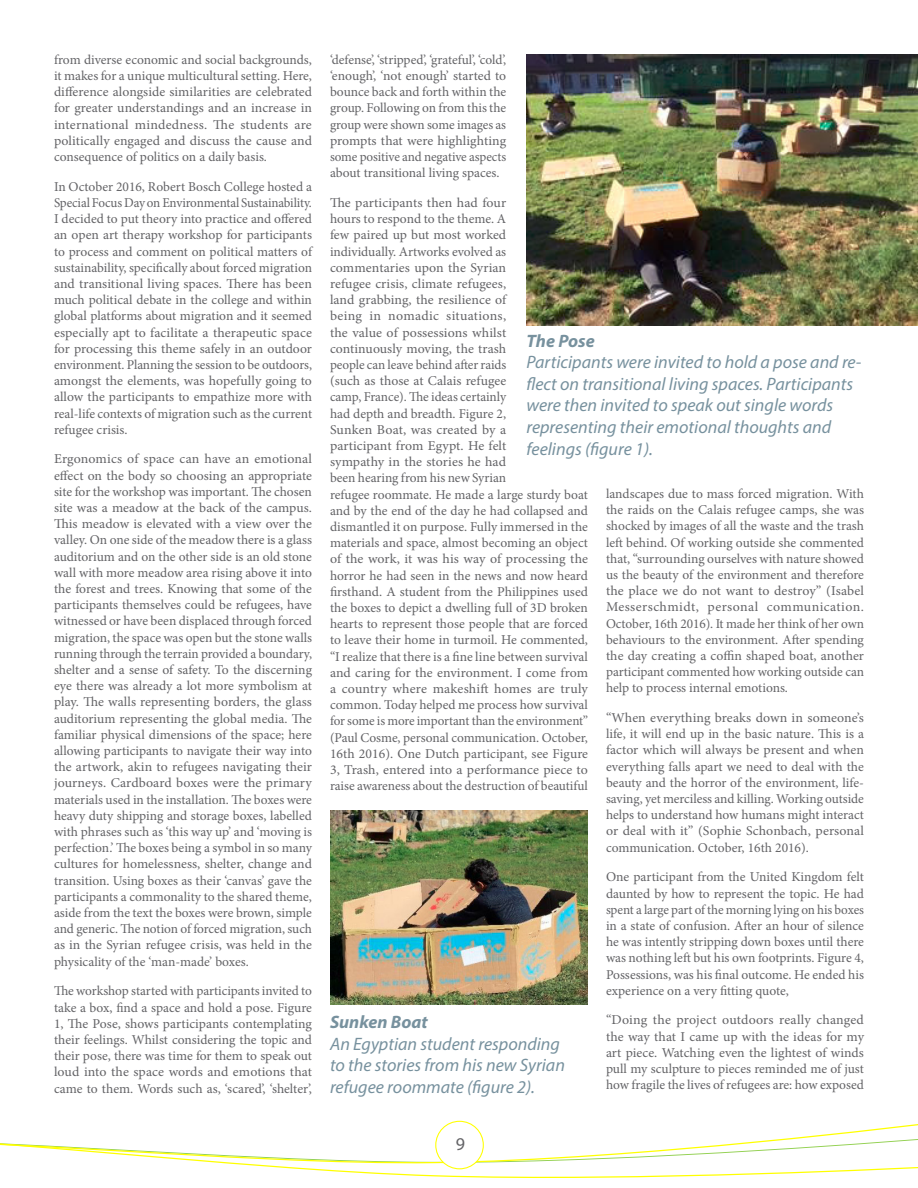
<style>
.page{position:relative;width:918px;height:1188px;background:#fff}
.page>*{position:absolute;margin:0;border:0;box-sizing:border-box;transform-origin:0 0}
.t1{font:italic 18px/21.6px "Myriad Pro";color:#77919e}
.t2{font:italic 700 18px "Myriad Pro";color:#77919e}
.t3{font:18px "Myriad Pro";color:#636366}
.body_text{font:13.5px/16.2px "Minion Pro";color:#636366;text-align:justify}
</style>
<div class="page">
<svg style="left:0;top:1120px;width:918px;height:58px"></svg>
<div style="left:436px;top:1121px;width:47px;height:48px;background:#fff;border-radius:50%"></div>
<div style="left:435px;top:1121px;width:49px;height:48px;border:1px solid #ff0;border-radius:50%"></div>
<img style="left:526px;top:54px;width:392px;height:272px">
<img style="left:330px;top:811px;width:258px;height:194px">
<p class="body_text" style="left:54px;top:51px;width:260px">from diverse economic and social backgrounds, it makes for a unique multicultural setting. Here, difference alongside similarities are celebrated for greater understandings and an increase in international mindedness. The students are politically engaged and discuss the cause and consequence of politics on a daily basis.</p>
<p class="body_text" style="left:54px;top:178px;width:260px">In October 2016, Robert Bosch College hosted a Special Focus Day on Environmental Sustainability.<br>I decided to put theory into practice and offered an open art therapy workshop for participants to process and comment on political matters of sustainability, specifically about forced migration and transitional living spaces. There has been much political debate in the college and within global platforms about migration and it seemed especially apt to facilitate a therapeutic space for processing this theme safely in an outdoor environment. Planning the session to be outdoors, amongst the elements, was hopefully going to allow the participants to empathize more with real-life contexts of migration such as the current refugee crisis.</p>
<p class="body_text" style="left:54px;top:451px;width:260px">Ergonomics of space can have an emotional effect on the body so choosing an appropriate site for the workshop was important. The chosen site was a meadow at the back of the campus.<br>This meadow is elevated with a view over the valley. On one side of the meadow there is a glass auditorium and on the other side is an old stone wall with more meadow area rising above it into the forest and trees. Knowing that some of the participants themselves could be refugees, have witnessed or have been displaced through forced migration, the space was open but the stone walls running through the terrain provided a boundary, shelter and a sense of safety. To the discerning eye there was already a lot more symbolism at play. The walls representing borders, the glass auditorium representing the global media. The familiar physical dimensions of the space; here allowing participants to navigate their way into the artwork, akin to refugees navigating their journeys. Cardboard boxes were the primary materials used in the installation. The boxes were heavy duty shipping and storage boxes, labelled with phrases such as ‘this way up’ and ‘moving is perfection.’ The boxes being a symbol in so many cultures for homelessness, shelter, change and transition. Using boxes as their ‘canvas’ gave the participants a commonality to the shared theme, aside from the text the boxes were brown, simple and generic. The notion of forced migration, such as in the Syrian refugee crisis, was held in the physicality of the ‘man-made’ boxes.</p>
<p class="body_text" style="left:54px;top:983px;width:260px">The workshop started with participants invited to take a box, find a space and hold a pose. Figure 1, The Pose, shows participants contemplating their feelings. Whilst considering the topic and their pose, there was time for them to speak out loud into the space words and emotions that came to them. Words such as, ‘scared’, ‘shelter’,</p>
<p class="body_text" style="left:330px;top:51px;width:178px">‘defense’, ‘stripped’, ‘grateful’, ‘cold’, ‘enough’, ‘not enough’ started to bounce back and forth within the group. Following on from this the group were shown some images as prompts that were highlighting some positive and negative aspects about transitional living spaces.</p>
<p class="body_text" style="left:330px;top:195px;width:260px;text-align:left">The participants then had four<br>hours to respond to the theme. A<br>few paired up but most worked<br>individually. Artworks evolved as commentaries upon the Syrian<br>refugee crisis, climate refugees,<br>land grabbing, the resilience of<br>being in nomadic situations,<br>the value of possessions whilst<br>continuously moving, the trash<br>people can leave behind after raids<br>(such as those at Calais refugee<br>camp, France). The ideas certainly<br>had depth and breadth. Figure 2,<br>Sunken Boat, was created by a<br>participant from Egypt. He felt<br>sympathy in the stories he had<br>been hearing from his new Syrian<br>refugee roommate. He made a large sturdy boat and by the end of the day he had collapsed and dismantled it on purpose. Fully immersed in the materials and space, almost becoming an object of the work, it was his way of processing the horror he had seen in the news and now heard firsthand. A student from the Philippines used the boxes to depict a dwelling full of 3D broken hearts to represent those people that are forced to leave their home in turmoil. He commented, “I realize that there is a fine line between survival and caring for the environment. I come from a country where makeshift homes are truly common. Today helped me process how survival for some is more important than the environment” (Paul Cosme, personal communication. October, 16th 2016). One Dutch participant, see Figure 3, Trash, entered into a performance piece to raise awareness about the destruction of beautiful</p>
<p class="t2" style="left:526px;top:329px;width:70px">The Pose</p>
<p class="t1" style="left:526px;top:351px;width:337px">Participants were invited to hold a pose and re&shy;flect on transitional living spaces. Participants were then invited to speak out single words representing their emotional thoughts and feelings (figure 1).</p>
<p class="body_text" style="left:606px;top:486px;width:260px">landscapes due to mass forced migration. With the raids on the Calais refugee camps, she was shocked by images of all the waste and the trash left behind. Of working outside she commented that, “surrounding ourselves with nature showed us the beauty of the environment and therefore the place we do not want to destroy” (Isabel Messerschmidt, personal communication.<br>October, 16th 2016). It made her think of her own behaviours to the environment. After spending the day creating a coffin shaped boat, another participant commented how working outside can help to process internal emotions.</p>
<p class="body_text" style="left:606px;top:710px;width:260px">“When everything breaks down in someone’s life, it will end up in the basic nature. This is a factor which will always be present and when everything falls apart we need to deal with the beauty and the horror of the environment, life&shy;saving, yet merciless and killing. Working outside helps to understand how humans might interact or deal with it” (Sophie Schonbach, personal communication. October, 16th 2016).</p>
<p class="body_text" style="left:606px;top:869px;width:260px">One participant from the United Kingdom felt daunted by how to represent the topic. He had spent a large part of the morning lying on his boxes in a state of confusion. After an hour of silence he was intently stripping down boxes until there was nothing left but his own footprints. Figure 4, Possessions, was his final outcome. He ended his experience on a very fitting quote,</p>
<p class="body_text" style="left:606px;top:1012px;width:260px">“Doing the project outdoors really changed the way that I came up with the ideas for my art piece. Watching even the lightest of winds pull my sculpture to pieces reminded me of just how fragile the lives of refugees are: how exposed</p>
<p class="t2" style="left:330px;top:1010px;width:99px">Sunken Boat</p>
<p class="t1" style="left:330px;top:1033px;width:236px">An Egyptian student responding to the stories from his new Syrian refugee roommate (figure 2).</p>
<p class="t3" style="left:456px;top:1133px;width:11px">9</p>
</div>
